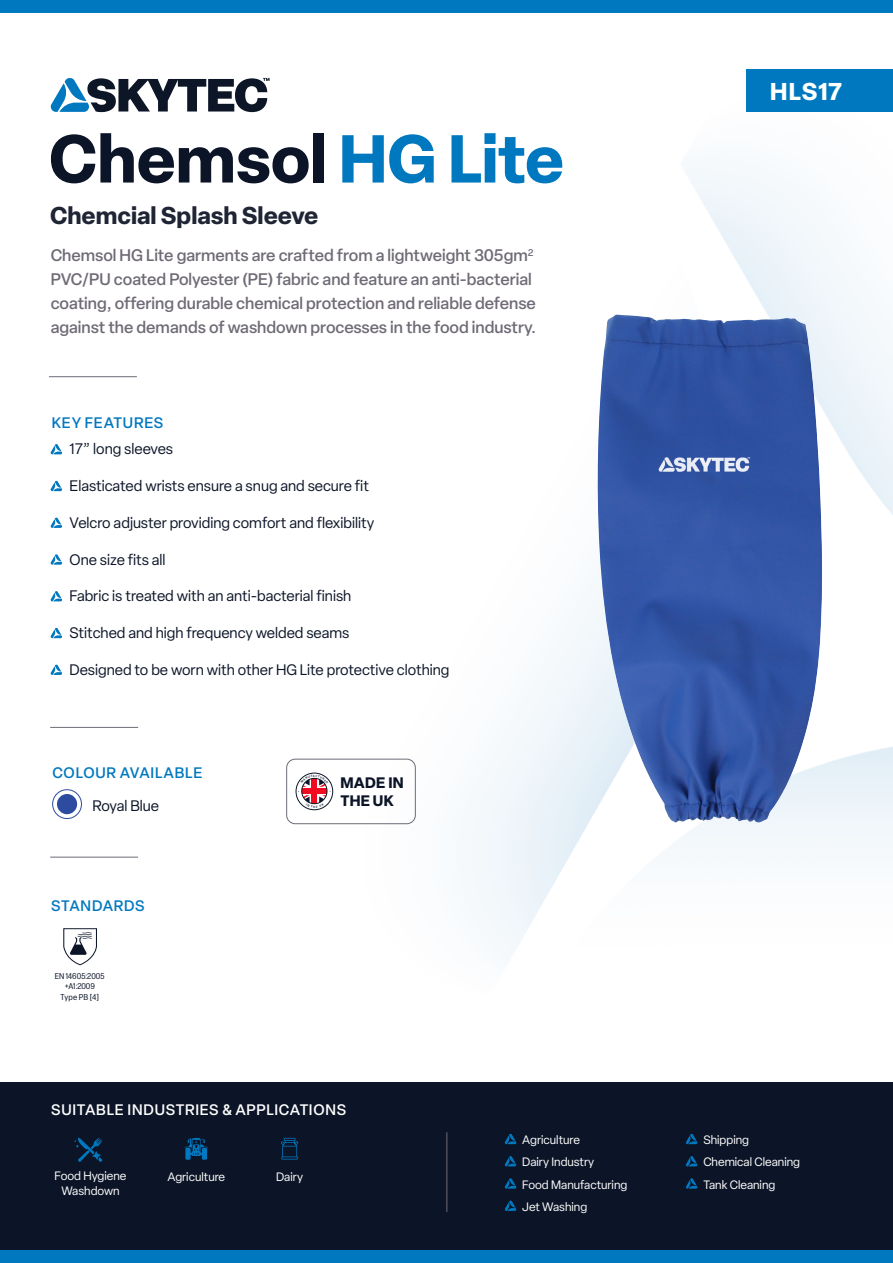
<style>
.page{position:relative;width:893px;height:1263px;background:#fff}
.page>*{position:absolute;margin:0;border:0;box-sizing:border-box;transform-origin:0 0}
.t1{font:700 66.75px "Elza";letter-spacing:-.005em;color:#0c1527}
.Bullets{font:700 24px "Elza";color:#202535}
.t2{font:700 24px "Elza";letter-spacing:.03em;color:#fff}
.Intro_text{font:500 16.5px/24px "Elza";color:#6f6a75}
.Bullets-2{font:15px "Elza";color:#0c1527}
.Subhead{font:500 15px "Elza";letter-spacing:.05em;color:#0078c0}
.Subhead-2{font:500 15px "Elza";letter-spacing:.05em;color:#fff}
.t3{font:700 15px/18px "Elza";letter-spacing:.02em;color:#0c1527}
.t4{font:12px/14.4px "Elza";color:#fff;text-align:center}
.t5{font:condensed 8.25px "Elza";letter-spacing:-.01em;color:#0c1527;scale:1.07 1}
.s1{color:#0078c0}
</style>
<div class="page">
<svg style="left:685px;top:69px;width:208px;height:446px;fill:#f6f9fc"></svg>
<svg style="left:728px;top:747px;width:165px;height:102px;fill:#f0f6fa"></svg>
<svg style="left:298px;top:207px;width:430px;height:745px"></svg>
<div style="left:0;top:1082px;width:893px;height:181px;background:#0c1527"></div>
<div style="left:0;top:1250px;width:893px;height:13px;background:#0078c0"></div>
<div style="left:0;top:0;width:893px;height:13px;background:#0078c0"></div>
<svg style="left:504px;top:1133px;width:13px;height:11px"></svg>
<svg style="left:504px;top:1156px;width:13px;height:10px"></svg>
<svg style="left:504px;top:1178px;width:13px;height:11px"></svg>
<svg style="left:504px;top:1200px;width:13px;height:11px"></svg>
<svg style="left:686px;top:1133px;width:12px;height:11px"></svg>
<svg style="left:686px;top:1156px;width:12px;height:10px"></svg>
<svg style="left:686px;top:1178px;width:12px;height:11px"></svg>
<hr style="left:446px;top:1132px;width:1px;height:80px;background:#6f6a75">
<svg style="left:281px;top:1138px;width:17px;height:21px"></svg>
<svg style="left:185px;top:1138px;width:23px;height:22px"></svg>
<svg style="left:74px;top:1138px;width:29px;height:24px"></svg>
<img style="left:596px;top:315px;width:228px;height:508px">
<div style="left:746px;top:70px;width:147px;height:42px;background:#0078c0"></div>
<svg style="left:50px;top:77px;width:220px;height:35px"></svg>
<hr style="left:49px;top:376px;width:88px;height:1px;background:#6f6a75">
<svg style="left:50px;top:444px;width:12px;height:10px"></svg>
<svg style="left:50px;top:480px;width:12px;height:11px"></svg>
<svg style="left:50px;top:517px;width:12px;height:11px"></svg>
<svg style="left:50px;top:554px;width:12px;height:11px"></svg>
<svg style="left:50px;top:591px;width:12px;height:10px"></svg>
<svg style="left:50px;top:628px;width:12px;height:10px"></svg>
<svg style="left:50px;top:664px;width:12px;height:11px"></svg>
<svg style="left:63px;top:928px;width:34px;height:37px"></svg>
<hr style="left:50px;top:727px;width:88px;height:1px;background:#6f6a75">
<hr style="left:50px;top:857px;width:88px;height:1px;background:#6f6a75">
<div style="left:52px;top:789px;width:30px;height:30px;border:1px solid #2d4b9f;border-radius:50%"></div>
<div style="left:57px;top:794px;width:20px;height:20px;background:#2d4b9f;border-radius:50%"></div>
<div style="left:286px;top:759px;width:130px;height:65px;border:1px solid #6f6a75;border-radius:9px"></div>
<div style="left:296px;top:773px;width:37px;height:37px;border:1px solid #0c1527;border-radius:50%"></div>
<svg style="left:298px;top:775px;width:33px;height:33px"></svg>
<p class="t1" style="left:49px;top:111px;width:517px">Chemsol <span class="s1">HG Lite</span></p>
<p class="Bullets" style="left:50px;top:198px;width:270px">Chemcial Splash Sleeve</p>
<p class="Intro_text" style="left:51px;top:243px;width:487px">Chemsol HG Lite garments are crafted from a lightweight 305gm<sup>2<br></sup>PVC/PU coated Polyester (PE) fabric and feature an anti-bacterial coating, offering durable chemical protection and reliable defense against the demands of washdown processes in the food industry.</p>
<p class="Subhead" style="left:52px;top:412px;width:113px">KEY FEATURES</p>
<p class="Bullets-2" style="left:70px;top:439px;width:105px">17” long sleeves</p>
<p class="Bullets-2" style="left:70px;top:476px;width:301px">Elasticated wrists ensure a snug and secure fit</p>
<p class="Bullets-2" style="left:70px;top:513px;width:306px">Velcro adjuster providing comfort and flexibility</p>
<p class="Bullets-2" style="left:70px;top:550px;width:98px">One size fits all</p>
<p class="Bullets-2" style="left:70px;top:586px;width:283px">Fabric is treated with an anti-bacterial finish</p>
<p class="Bullets-2" style="left:70px;top:623px;width:281px">Stitched and high frequency welded seams</p>
<p class="Bullets-2" style="left:70px;top:660px;width:381px">Designed to be worn with other HG Lite protective clothing</p>
<p class="Subhead" style="left:52px;top:763px;width:151px">COLOUR AVAILABLE</p>
<p class="Bullets-2" style="left:92px;top:796px;width:68px">Royal Blue</p>
<p class="Subhead" style="left:51px;top:896px;width:95px">STANDARDS</p>
<p class="t5" style="left:55px;top:971px;width:48px">EN 14605:2005</p>
<p class="t5" style="left:65px;top:981px;width:30px">+A1:2009</p>
<p class="t5" style="left:61px;top:992px;width:37px">Type PB [4]</p>
<p class="t3" style="left:340px;top:774px;width:65px">MADE IN<br>THE UK</p>
<p class="Subhead-2" style="left:51px;top:1099px;width:296px">SUITABLE INDUSTRIES &amp; APPLICATIONS</p>
<p class="t4" style="left:55px;top:1169px;width:73px">Food Hygiene<br>Washdown</p>
<p class="t4" style="left:167px;top:1169px;width:59px">Agriculture</p>
<p class="t4" style="left:276px;top:1169px;width:28px">Dairy</p>
<p class="t4" style="left:522px;top:1133px;width:59px">Agriculture</p>
<p class="t4" style="left:522px;top:1155px;width:73px">Dairy Industry</p>
<p class="t4" style="left:522px;top:1177px;width:107px">Food Manufacturing</p>
<p class="t4" style="left:522px;top:1199px;width:67px">Jet Washing</p>
<p class="t2" style="left:770px;top:74px;width:73px">HLS17</p>
<p class="t4" style="left:703px;top:1133px;width:47px">Shipping</p>
<p class="t4" style="left:703px;top:1155px;width:98px">Chemical Cleaning</p>
<p class="t4" style="left:703px;top:1177px;width:73px">Tank Cleaning</p>
</div>
